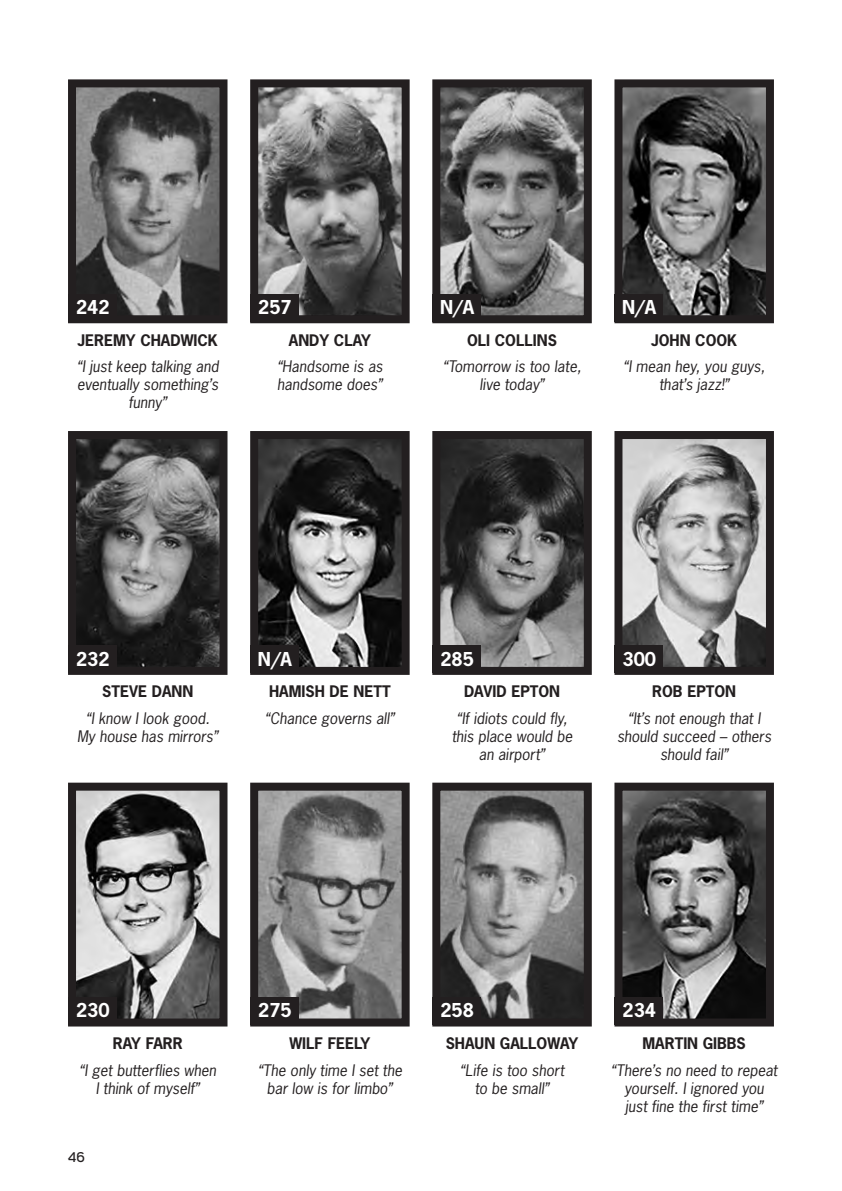
<style>
.page{position:relative;width:842px;height:1191px;background:#fff}
.page>*{position:absolute;margin:0;border:0;box-sizing:border-box;transform-origin:0 0}
.t1{font:700 18px "News Gothic Std";color:#fff}
.t2{font:italic 15px/18px "News Gothic Std";color:#231f20;text-align:center}
.t3{font:700 15px "News Gothic Std";color:#231f20}
.t4{font:14px "Gabriel Sans Cond Medium";color:#231f20}
</style>
<div class="page">
<img style="left:77px;top:88px;width:141px;height:226px">
<div style="left:68px;top:79px;width:159px;height:244px;border:8px solid #231f20"></div>
<img style="left:623px;top:791px;width:142px;height:226px">
<div style="left:614px;top:782px;width:160px;height:244px;border:8px solid #231f20"></div>
<img style="left:623px;top:88px;width:142px;height:226px">
<div style="left:614px;top:79px;width:160px;height:244px;border:8px solid #231f20"></div>
<img style="left:623px;top:440px;width:142px;height:226px">
<div style="left:614px;top:431px;width:160px;height:244px;border:8px solid #231f20"></div>
<img style="left:259px;top:88px;width:142px;height:226px">
<div style="left:250px;top:79px;width:160px;height:244px;border:8px solid #231f20"></div>
<img style="left:77px;top:440px;width:141px;height:226px">
<div style="left:68px;top:431px;width:159px;height:244px;border:8px solid #231f20"></div>
<img style="left:77px;top:791px;width:141px;height:226px">
<div style="left:68px;top:782px;width:159px;height:244px;border:8px solid #231f20"></div>
<img style="left:441px;top:88px;width:142px;height:226px">
<div style="left:432px;top:79px;width:160px;height:244px;border:8px solid #231f20"></div>
<img style="left:259px;top:440px;width:142px;height:226px">
<div style="left:250px;top:431px;width:160px;height:244px;border:8px solid #231f20"></div>
<img style="left:259px;top:791px;width:142px;height:226px">
<div style="left:250px;top:782px;width:160px;height:244px;border:8px solid #231f20"></div>
<img style="left:441px;top:440px;width:142px;height:226px">
<div style="left:432px;top:431px;width:160px;height:244px;border:8px solid #231f20"></div>
<img style="left:441px;top:791px;width:142px;height:226px">
<div style="left:432px;top:782px;width:160px;height:244px;border:8px solid #231f20"></div>
<div style="left:68px;top:294px;width:49px;height:27px;background:#231f20"></div>
<div style="left:614px;top:997px;width:49px;height:27px;background:#231f20"></div>
<div style="left:614px;top:294px;width:49px;height:27px;background:#231f20"></div>
<div style="left:614px;top:645px;width:49px;height:28px;background:#231f20"></div>
<div style="left:250px;top:294px;width:49px;height:27px;background:#231f20"></div>
<div style="left:68px;top:645px;width:49px;height:28px;background:#231f20"></div>
<div style="left:68px;top:997px;width:49px;height:27px;background:#231f20"></div>
<div style="left:432px;top:294px;width:49px;height:27px;background:#231f20"></div>
<div style="left:250px;top:645px;width:49px;height:28px;background:#231f20"></div>
<div style="left:250px;top:997px;width:49px;height:27px;background:#231f20"></div>
<div style="left:432px;top:645px;width:49px;height:28px;background:#231f20"></div>
<div style="left:432px;top:997px;width:49px;height:27px;background:#231f20"></div>
<p class="t1" style="left:76px;top:295px;width:35px">242</p>
<p class="t3" style="left:78px;top:330px;width:142px">JEREMY CHADWICK</p>
<p class="t2" style="left:77px;top:358px;width:143px">“I just keep talking and eventually something’s funny”</p>
<p class="t1" style="left:258px;top:295px;width:35px">257</p>
<p class="t3" style="left:289px;top:330px;width:84px">ANDY CLAY</p>
<p class="t2" style="left:277px;top:358px;width:107px;text-align:left">“Handsome is as handsome does”</p>
<p class="t1" style="left:440px;top:295px;width:36px">N/A</p>
<p class="t3" style="left:467px;top:330px;width:91px">OLI COLLINS</p>
<p class="t2" style="left:443px;top:358px;width:140px">“Tomorrow is too late, live today”</p>
<p class="t1" style="left:622px;top:295px;width:36px">N/A</p>
<p class="t3" style="left:651px;top:330px;width:88px">JOHN COOK</p>
<p class="t2" style="left:623px;top:358px;width:143px">“I mean hey, you guys, that’s jazz!”</p>
<p class="t1" style="left:76px;top:647px;width:35px">232</p>
<p class="t3" style="left:102px;top:682px;width:93px">STEVE DANN</p>
<p class="t2" style="left:77px;top:709px;width:143px">“I know I look good.<br>My house has mirrors”</p>
<p class="t1" style="left:258px;top:647px;width:36px">N/A</p>
<p class="t3" style="left:269px;top:682px;width:123px">HAMISH DE NETT</p>
<p class="t2" style="left:265px;top:709px;width:132px">“Chance governs all”</p>
<p class="t1" style="left:440px;top:647px;width:35px">285</p>
<p class="t3" style="left:464px;top:682px;width:98px">DAVID EPTON</p>
<p class="t2" style="left:452px;top:709px;width:122px">“If idiots could fly, this place would be an airport”</p>
<p class="t1" style="left:622px;top:647px;width:35px">300</p>
<p class="t3" style="left:652px;top:682px;width:85px">ROB EPTON</p>
<p class="t2" style="left:617px;top:709px;width:156px">“It’s not enough that I should succeed – others should fail”</p>
<p class="t1" style="left:76px;top:998px;width:35px">230</p>
<p class="t3" style="left:113px;top:1033px;width:71px">RAY FARR</p>
<p class="t2" style="left:79px;top:1061px;width:139px">“I get butterflies when<br>I think of myself”</p>
<p class="t4" style="left:68px;top:1148px;width:19px">46</p>
<p class="t1" style="left:258px;top:998px;width:35px">275</p>
<p class="t3" style="left:289px;top:1033px;width:82px">WILF FEELY</p>
<p class="t2" style="left:258px;top:1061px;width:146px">“The only time I set the bar low is for limbo”</p>
<p class="t1" style="left:440px;top:998px;width:35px">258</p>
<p class="t3" style="left:446px;top:1033px;width:134px">SHAUN GALLOWAY</p>
<p class="t2" style="left:460px;top:1061px;width:106px">“Life is too short to be small”</p>
<p class="t1" style="left:622px;top:998px;width:35px">234</p>
<p class="t3" style="left:642px;top:1033px;width:105px">MARTIN GIBBS</p>
<p class="t2" style="left:611px;top:1061px;width:168px">“There’s no need to repeat yourself. I ignored you<br>just fine the first time”</p>
</div>
